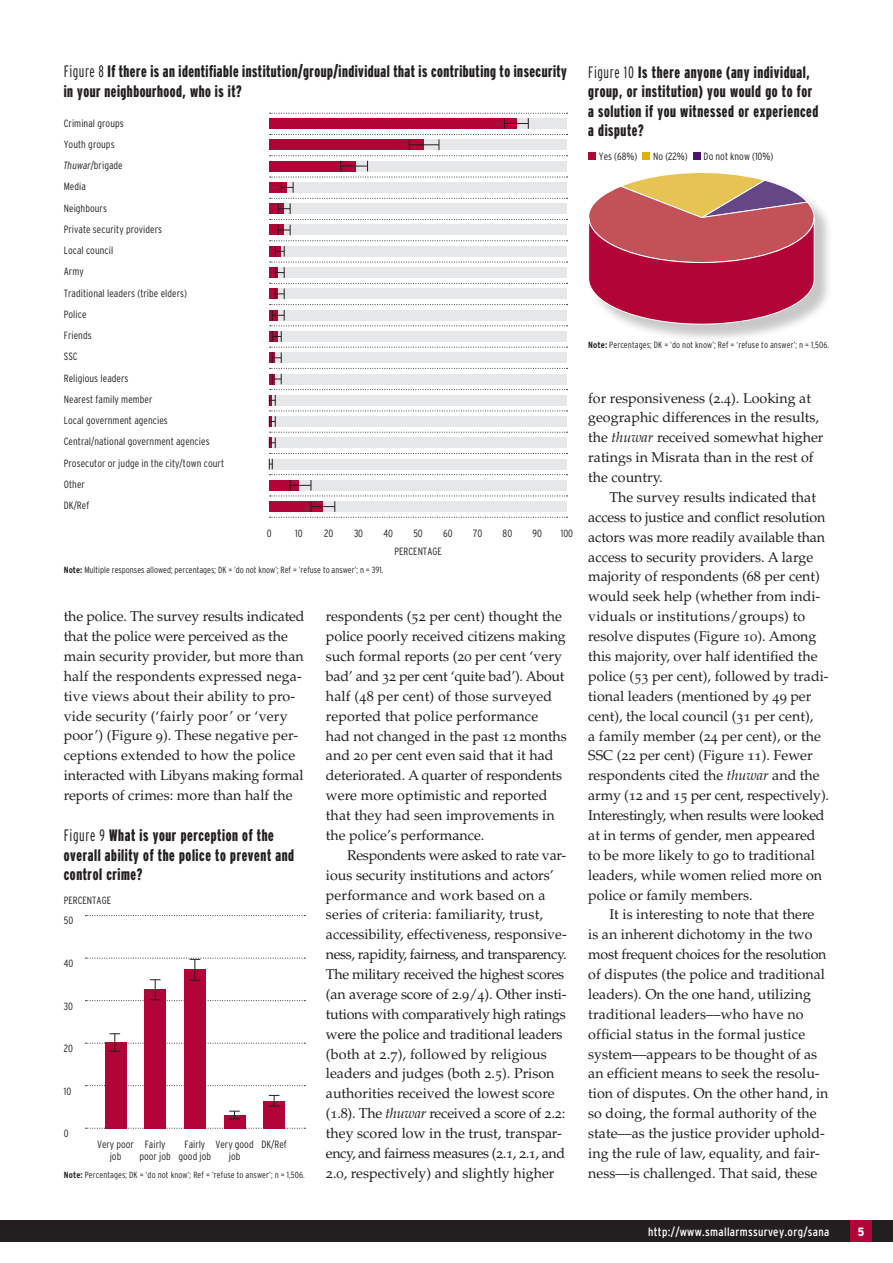
<style>
.page{position:relative;width:893px;height:1263px;background:#fff}
.page>*{position:absolute;margin:0;border:0;box-sizing:border-box;transform-origin:0 0}
.t1{font:900 extra-condensed 16.5px/19.5px "Interstate";letter-spacing:.035em;color:#231f20}
.t2{font:14.25px/20px "Palatino";color:#231f20}
.t3{font:condensed 12px "Interstate";letter-spacing:.025em;color:#fff}
.t4{font:900 condensed 12px "Interstate";color:#fff}
.t5{font:300 condensed 10.5px/21.3px "Interstate";letter-spacing:.005em;color:#231f20;text-align:center}
.t6{font:300 condensed 9px "Interstate";letter-spacing:.01em;color:#231f20}
.s1{font-weight:300}
.s2{font-style:italic}
.s3{font-weight:700}
.s4{font-family:"Palatino SC"}
</style>
<div class="page">
<div style="left:0;top:1220px;width:893px;height:22px;background:#231f20"></div>
<div style="left:850px;top:1220px;width:22px;height:22px;background:#b30437"></div>
<div style="left:269px;top:139px;width:155px;height:11px;background:#b30437"></div>
<div style="left:269px;top:161px;width:87px;height:10px;background:#b30437"></div>
<svg style="left:85px;top:1128px;width:220px;height:1px"></svg>
<svg style="left:85px;top:1085px;width:220px;height:1px"></svg>
<svg style="left:85px;top:915px;width:220px;height:1px"></svg>
<div style="left:105px;top:1042px;width:21px;height:87px;background:#b30437"></div>
<div style="left:145px;top:990px;width:21px;height:139px;background:#b30437"></div>
<div style="left:184px;top:969px;width:22px;height:159px;background:#b30437"></div>
<div style="left:263px;top:1101px;width:22px;height:27px;background:#b30437"></div>
<div style="left:224px;top:1115px;width:21px;height:13px;background:#b30437"></div>
<div style="left:588px;top:153px;width:8px;height:7px;background:#b30437"></div>
<div style="left:642px;top:153px;width:8px;height:7px;background:#deb308"></div>
<div style="left:693px;top:153px;width:7px;height:7px;background:#48166d"></div>
<div style="left:590px;top:174px;width:243px;height:169px;background:#231f20;opacity:.25"></div>
<svg style="left:588px;top:172px;width:241px;height:158px;background:#c76571"></svg>
<svg style="left:270px;top:113px;width:298px;height:58px"></svg>
<svg style="left:269px;top:177px;width:299px;height:341px"></svg>
<svg style="left:85px;top:1033px;width:220px;height:19px"></svg>
<svg style="left:85px;top:958px;width:220px;height:43px"></svg>
<svg style="left:229px;top:1111px;width:11px;height:8px"></svg>
<svg style="left:269px;top:1095px;width:10px;height:12px"></svg>
<p class="t1" style="left:64px;top:61px;width:505px"><span class="s1">Figure 8</span> If there is an identifiable institution/group/individual that is contributing to insecurity in your neighbourhood, who is it?</p>
<p class="t5" style="left:64px;top:112px;width:162px;text-align:left">Criminal groups<br>Youth groups<br><span class="s2">Thuwar</span>/brigade<br>Media<br>Neighbours<br>Private security providers<br>Local council<br>Army<br>Traditional leaders (tribe elders)<br>Police<br>Friends<br>SSC<br>Religious leaders<br>Nearest family member<br>Local government agencies<br>Central/national government agencies<br>Prosecutor or judge in the city/town court<br>Other<br>DK/Ref</p>
<p class="t5" style="left:267px;top:522px;width:6px">0</p>
<p class="t5" style="left:295px;top:522px;width:9px">10</p>
<p class="t5" style="left:324px;top:522px;width:11px">20</p>
<p class="t5" style="left:354px;top:522px;width:11px">30</p>
<p class="t5" style="left:384px;top:522px;width:11px">40</p>
<p class="t5" style="left:413px;top:522px;width:11px">50</p>
<p class="t5" style="left:443px;top:522px;width:11px">60</p>
<p class="t5" style="left:473px;top:522px;width:11px">70</p>
<p class="t5" style="left:503px;top:522px;width:11px">80</p>
<p class="t5" style="left:532px;top:522px;width:11px">90</p>
<p class="t5" style="left:561px;top:522px;width:14px">100</p>
<p class="t5" style="left:394px;top:541px;width:49px">PERCENTAGE</p>
<p class="t6" style="left:64px;top:565px;width:321px"><span class="s3">Note:</span> Multiple responses allowed; percentages; DK = ‘do not know’; Ref = ‘refuse to answer’; n = 391.</p>
<p class="t2" style="left:64px;top:607px;width:242px">the police. The survey results indicated that the police were perceived as the main security provider, but more than half the respondents expressed nega&shy;tive views about their ability to pro&shy;vide security (‘fairly poor’ or ‘very poor’) (Figure <span class="s4">9</span>). These negative per&shy;ceptions extended to how the police interacted with Libyans making formal reports of crimes: more than half the</p>
<p class="t2" style="left:326px;top:607px;width:242px">respondents (<span class="s4">52</span> per cent) thought the police poorly received citizens making such formal reports (<span class="s4">20</span> per cent ‘very bad’ and <span class="s4">32</span> per cent ‘quite bad’). About half (<span class="s4">48</span> per cent) of those surveyed reported that police performance<br>had not changed in the past <span class="s4">12</span> months and <span class="s4">20</span> per cent even said that it had deteriorated. A quarter of respondents were more optimistic and reported that they had seen improvements in the police’s performance.</p>
<p class="t2" style="left:326px;top:845px;width:242px;text-indent:21px">Respondents were asked to rate var&shy;ious security institutions and actors’ performance and work based on a series of criteria: familiarity, trust, accessibility, effectiveness, responsive&shy;ness, rapidity, fairness, and transparency.<br>The military received the highest scores (an average score of <span class="s4">2</span>.<span class="s4">9</span>/<span class="s4">4</span>). Other insti&shy;tutions with comparatively high ratings were the police and traditional leaders (both at <span class="s4">2</span>.<span class="s4">7</span>), followed by religious leaders and judges (both <span class="s4">2</span>.<span class="s4">5</span>). Prison authorities received the lowest score (<span class="s4">1</span>.<span class="s4">8</span>). The <span class="s2">thuwar</span> received a score of <span class="s4">2</span>.<span class="s4">2</span>: they scored low in the trust, transpar&shy;ency, and fairness measures (<span class="s4">2</span>.<span class="s4">1</span>, <span class="s4">2</span>.<span class="s4">1</span>, and <span class="s4">2</span>.<span class="s4">0</span>, respectively) and slightly higher</p>
<p class="t1" style="left:64px;top:825px;width:232px"><span class="s1">Figure 9</span> What is your perception of the overall ability of the police to prevent and control crime?</p>
<p class="t5" style="left:64px;top:890px;width:49px;line-height:20.4px;text-align:left">PERCENTAGE<br>50</p>
<p class="t5" style="left:64px;top:952px;width:11px">40</p>
<p class="t5" style="left:64px;top:995px;width:11px">30</p>
<p class="t5" style="left:64px;top:1038px;width:11px">20</p>
<p class="t5" style="left:64px;top:1080px;width:9px">10</p>
<p class="t5" style="left:64px;top:1123px;width:6px">0</p>
<p class="t6" style="left:64px;top:1169px;width:242px"><span class="s3">Note:</span> Percentages; DK = ‘do not know’; Ref = ‘refuse to answer’; n = 1,506.</p>
<p class="t5" style="left:97px;top:1138px;width:38px;line-height:12px">Very poor job</p>
<p class="t5" style="left:140px;top:1138px;width:33px;line-height:12px">Fairly poor job</p>
<p class="t5" style="left:179px;top:1138px;width:34px;line-height:12px">Fairly good job</p>
<p class="t5" style="left:216px;top:1138px;width:40px;line-height:12px">Very good job</p>
<p class="t5" style="left:261px;top:1133px;width:27px">DK/Ref</p>
<p class="t1" style="left:588px;top:62px;width:232px"><span class="s1">Figure 10</span> Is there anyone (any individual, group, or institution) you would go to for a solution if you witnessed or experienced a dispute?</p>
<p class="t5" style="left:599px;top:146px;width:40px">Yes (68%)</p>
<p class="t5" style="left:653px;top:146px;width:36px">No (22%)</p>
<p class="t5" style="left:704px;top:146px;width:71px">Do not know (10%)</p>
<p class="t6" style="left:588px;top:340px;width:242px"><span class="s3">Note:</span> Percentages; DK = ‘do not know’; Ref = ‘refuse to answer’; n = 1,506.</p>
<p class="t2" style="left:588px;top:388px;width:237px">for responsiveness (<span class="s4">2</span>.<span class="s4">4</span>). Looking at geographic differences in the results, the <span class="s2">thuwar</span> received somewhat higher ratings in Misrata than in the rest of the country.</p>
<p class="t2" style="left:588px;top:487px;width:242px;text-indent:21px">The survey results indicated that access to justice and conflict resolution actors was more readily available than access to security providers. A large majority of respondents (<span class="s4">68</span> per cent) would seek help (whether from indi&shy;viduals or institutions/groups) to resolve disputes (Figure <span class="s4">10</span>). Among this majority, over half identified the police (<span class="s4">53</span> per cent), followed by tradi&shy;tional leaders (mentioned by <span class="s4">49</span> per cent), the local council (<span class="s4">31</span> per cent),<br>a family member (<span class="s4">24</span> per cent), or the SSC (<span class="s4">22</span> per cent) (Figure <span class="s4">11</span>). Fewer respondents cited the <span class="s2">thuwar</span> and the army (<span class="s4">12</span> and <span class="s4">15</span> per cent, respectively).<br>Interestingly, when results were looked at in terms of gender, men appeared to be more likely to go to traditional leaders, while women relied more on police or family members.</p>
<p class="t2" style="left:588px;top:905px;width:242px;text-indent:21px">It is interesting to note that there<br>is an inherent dichotomy in the two most frequent choices for the resolution of disputes (the police and traditional leaders). On the one hand, utilizing traditional leaders––who have no official status in the formal justice system––appears to be thought of as an efficient means to seek the resolu&shy;tion of disputes. On the other hand, in so doing, the formal authority of the state––as the justice provider uphold&shy;ing the rule of law, equality, and fair&shy;ness––is challenged. That said, these</p>
<p class="t3" style="left:648px;top:1225px;width:183px">http://www.smallarmssurvey.org/sana</p>
<p class="t4" style="left:858px;top:1225px;width:8px">5</p>
</div>
